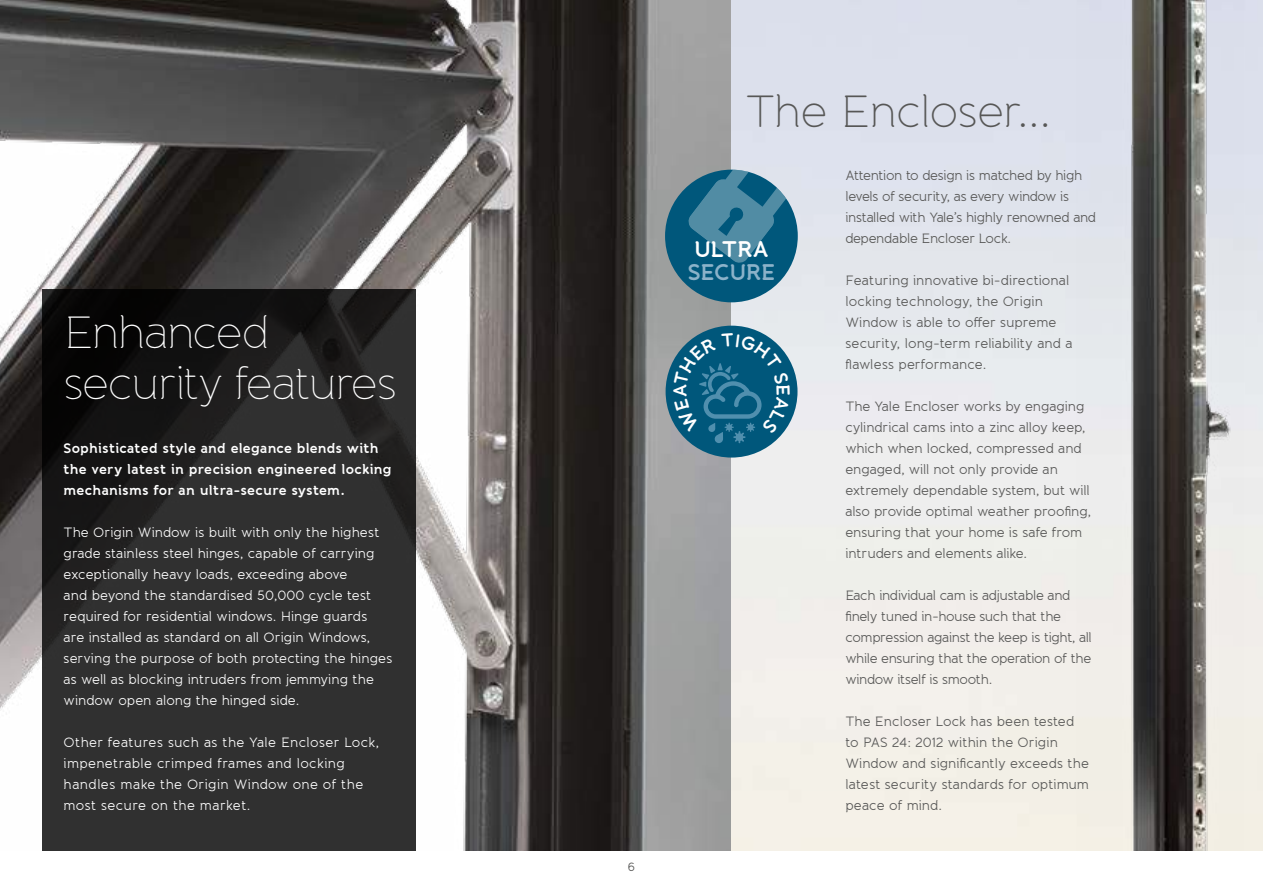
<style>
.page{position:relative;width:1263px;height:893px;background:#fff}
.page>*{position:absolute;margin:0;border:0;box-sizing:border-box;transform-origin:0 0}
.t1{font:100 45px/51px "Banda";letter-spacing:-.02em;color:#fff}
.t2{font:200 45px "Banda";letter-spacing:-.01em;color:#575756}
.t3{font:700 22.2px "Banda";letter-spacing:-.03em;color:#8bb2c9}
.t4{font:700 22.2px "Banda";letter-spacing:-.035em;color:#fff}
.t5{font:13.5px/21px "Banda";letter-spacing:-.015em;color:#575756}
.t6{font:13.5px/21px "Banda";letter-spacing:.005em;color:#fff}
.t7{font:700 13.5px/21px "Banda";letter-spacing:.015em;color:#fff}
.t8{font:12px "Banda";color:#575756}
</style>
<div class="page">
<img style="left:0;top:0;width:1263px;height:850px">
<svg style="left:43px;top:289px;width:373px;height:561px;fill:#303030"></svg>
<div style="left:665px;top:170px;width:133px;height:132px;background:#00577b;border-radius:50%"></div>
<svg style="left:687px;top:170px;width:102px;height:93px"></svg>
<div style="left:666px;top:326px;width:131px;height:132px;background:#00577b;border-radius:50%"></div>
<img style="left:1077px;top:0;width:166px;height:850px">
<svg style="left:673px;top:333px;width:117px;height:110px"></svg>
<h1 class="t1" style="left:64px;top:307px;width:334px">Enhanced security features</h1>
<p class="t7" style="left:64px;top:438px;width:330px">Sophisticated style and elegance blends with the very latest in precision engineered locking mechanisms for an ultra-secure system.</p>
<p class="t6" style="left:64px;top:522px;width:330px">The Origin Window is built with only the highest grade stainless steel hinges, capable of carrying exceptionally heavy loads, exceeding above<br>and beyond the standardised 50,000 cycle test required for residential windows. Hinge guards<br>are installed as standard on all Origin Windows, serving the purpose of both protecting the hinges as well as blocking intruders from jemmying the window open along the hinged side.</p>
<p class="t6" style="left:64px;top:732px;width:317px">Other features such as the Yale Encloser Lock, impenetrable crimped frames and locking handles make the Origin Window one of the most secure on the market.</p>
<p class="t8" style="left:628px;top:859px;width:9px">6</p>
<h1 class="t2" style="left:745px;top:84px;width:307px">The Encloser...</h1>
<h2 class="t4" style="left:694px;top:236px;width:76px">ULTRA</h2>
<h2 class="t3" style="left:688px;top:259px;width:89px">SECURE</h2>
<p class="t5" style="left:845px;top:165px;width:252px">Attention to design is matched by high levels of security, as every window is installed with Yale’s highly renowned and dependable Encloser Lock.</p>
<p class="t5" style="left:845px;top:270px;width:229px">Featuring innovative bi-directional locking technology, the Origin<br>Window is able to offer supreme security, long-term reliability and a flawless performance.</p>
<p class="t5" style="left:845px;top:396px;width:247px">The Yale Encloser works by engaging cylindrical cams into a zinc alloy keep, which when locked, compressed and engaged, will not only provide an extremely dependable system, but will also provide optimal weather proofing, ensuring that your home is safe from intruders and elements alike.</p>
<p class="t5" style="left:845px;top:585px;width:248px">Each individual cam is adjustable and finely tuned in-house such that the compression against the keep is tight, all while ensuring that the operation of the window itself is smooth.</p>
<p class="t5" style="left:845px;top:711px;width:245px">The Encloser Lock has been tested to PAS 24: 2012 within the Origin<br>Window and significantly exceeds the latest security standards for optimum peace of mind.</p>
</div>
